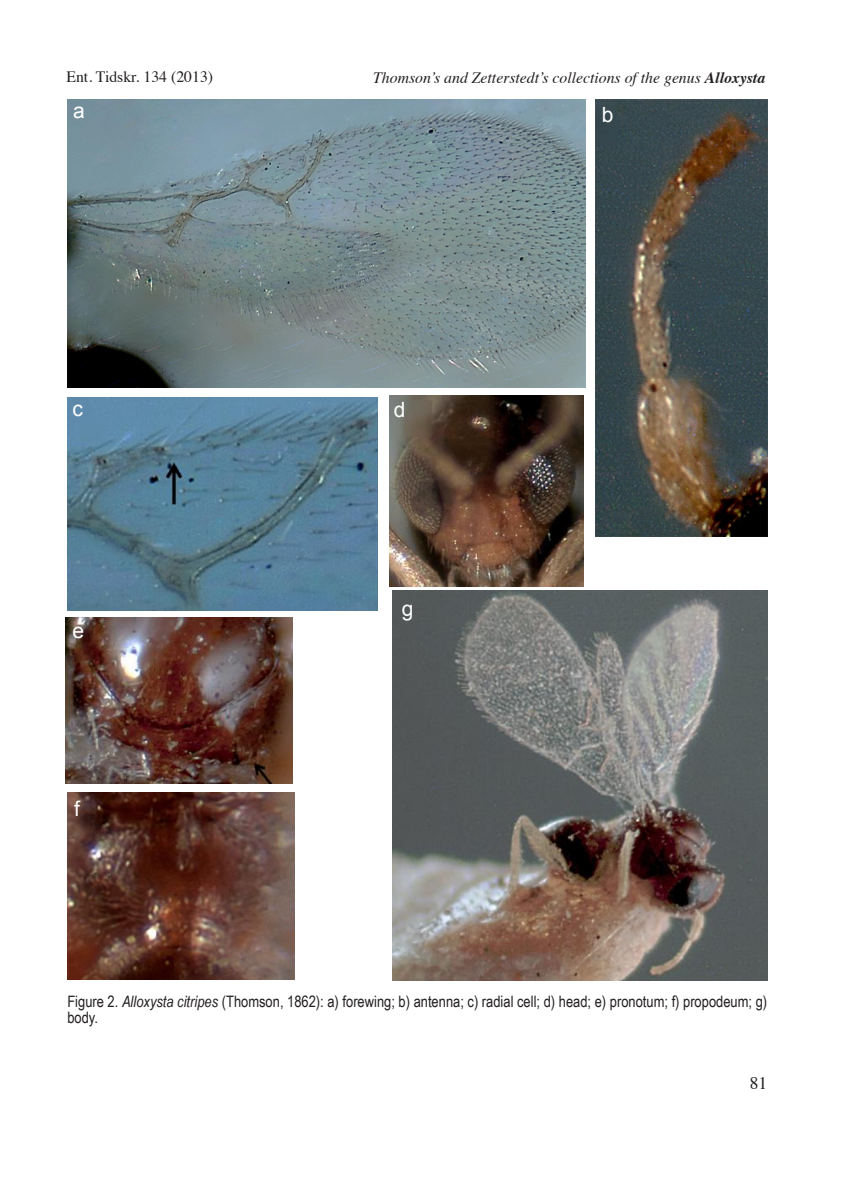
<style>
.page{position:relative;width:859px;height:1190px;background:#fff}
.page>*{position:absolute;margin:0;border:0;box-sizing:border-box;transform-origin:0 0}
.t1{font:21px "Arial";color:#fff}
.t2{font:17.5px "Times";color:#231f20}
.t3{font:15.75px/16.6px "Arial Narrow";color:#231f20}
.t4{font:italic 15.75px "Times";color:#231f20}
.t5{font:15.75px "Times";color:#231f20}
.s1{font-weight:700}
.s2{font-style:italic}
</style>
<div class="page">
<img style="left:67px;top:99px;width:518px;height:288px">
<img style="left:596px;top:99px;width:171px;height:437px">
<img style="left:67px;top:397px;width:310px;height:213px">
<img style="left:390px;top:395px;width:193px;height:191px">
<img style="left:392px;top:590px;width:375px;height:390px">
<img style="left:66px;top:617px;width:226px;height:166px">
<img style="left:68px;top:792px;width:226px;height:187px">
<p class="t5" style="left:66px;top:62px;width:148px">Ent. Tidskr. 134 (2013)</p>
<p class="t4" style="left:373px;top:63px;width:393px">Thomson’s and Zetterstedt’s collections of the genus <span class="s1">Alloxysta</span></p>
<h1 class="t1" style="left:73px;top:97px;width:13px">a</h1>
<h1 class="t1" style="left:72px;top:395px;width:12px">c</h1>
<h1 class="t1" style="left:72px;top:616px;width:13px">e</h1>
<h1 class="t1" style="left:74px;top:794px;width:7px">f</h1>
<h1 class="t1" style="left:394px;top:396px;width:13px">d</h1>
<h1 class="t1" style="left:401px;top:594px;width:13px">g</h1>
<h1 class="t1" style="left:602px;top:101px;width:13px">b</h1>
<p class="t3" style="left:67px;top:992px;width:701px">Figure 2. <span class="s2">Alloxysta citripes</span> (Thomson, 1862): a) forewing; b) antenna; c) radial cell; d) head; e) pronotum; f) propodeum; g) body.</p>
<p class="t2" style="left:749px;top:1066px;width:19px">81</p>
</div>
